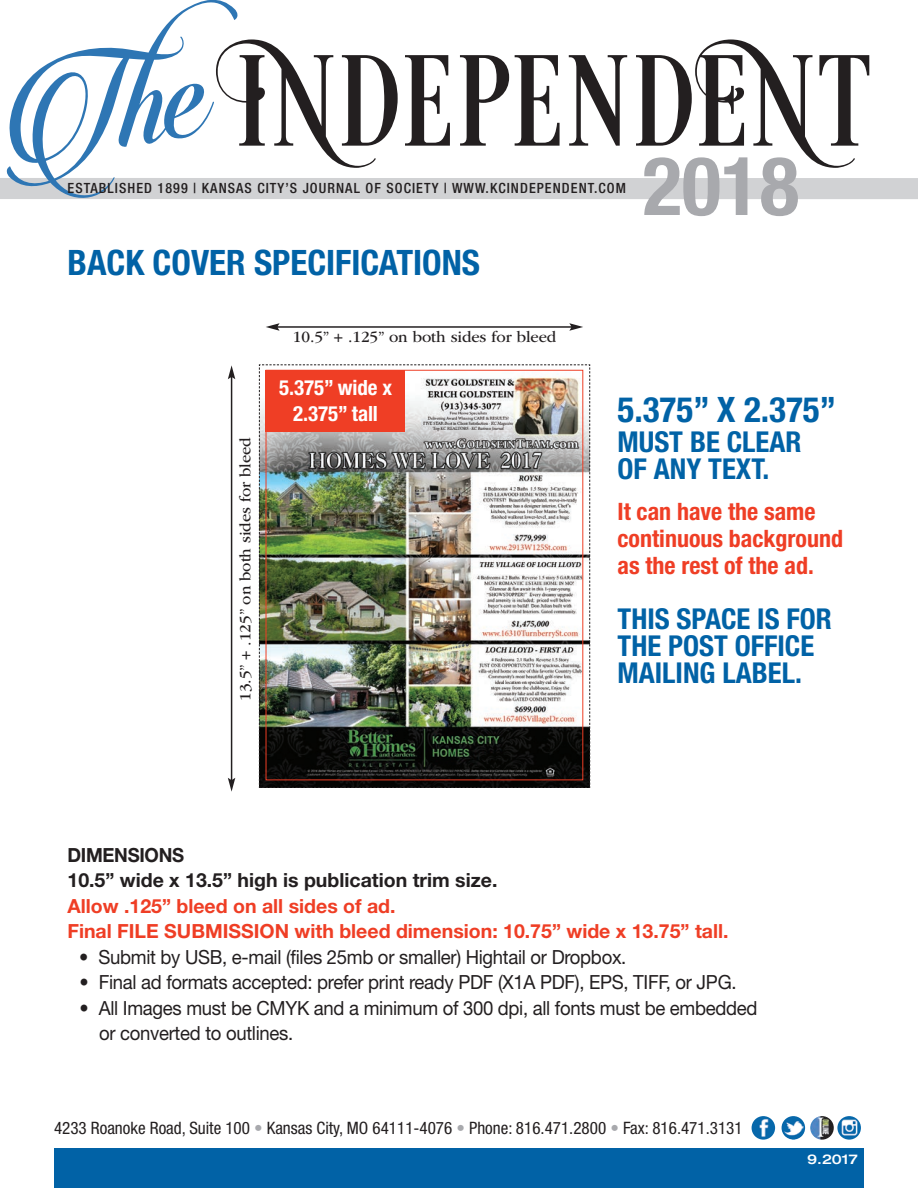
<style>
.page{position:relative;width:918px;height:1188px;background:#fff}
.page>*{position:absolute;margin:0;border:0;box-sizing:border-box;transform-origin:0 0}
.t1{font:700 condensed 81.3px "Helvetica Neue LT Std";color:#a8a9ad}
.t2{font:700 condensed 35.1px "Helvetica Neue LT Std";color:#0162a6}
.t3{font:700 condensed 28.8px/27px "Helvetica Neue LT Std";color:#0162a6}
.t4{font:700 condensed 24px/27px "Helvetica Neue LT Std";color:#ef3e25}
.t5{font:700 condensed 21px/26px "Helvetica Neue LT Std";letter-spacing:-.005em;color:#fff;text-align:center}
.t6{font:19.5px/25.5px "Helvetica Neue LT Std";letter-spacing:-.015em;color:#231f20;scale:.95 1}
.t7{font:700 19.5px/25.5px "Helvetica Neue LT Std";color:#ef3e25}
.t8{font:700 19.5px/25.5px "Helvetica Neue LT Std";color:#231f20;scale:.95 1}
.t9{font:condensed 17.1px "Helvetica Neue LT Std";color:#231f20}
.t10{font:16.2px "ITC Garamond Std";letter-spacing:-.005em;color:#231f20}
.t11{font:500 condensed 14.1px "Helvetica Neue LT Std";letter-spacing:.075em;color:#231f20}
.t12{font:500 expanded 13.5px "Helvetica Neue LT Std";color:#fff}
.s1{color:#a8a9ad}
</style>
<div class="page">
<img style="left:259px;top:364px;width:331px;height:424px">
<div style="left:0;top:178px;width:918px;height:21px;background:#d1d2d4"></div>
<svg style="left:239px;top:39px;width:630px;height:129px"></svg>
<svg style="left:6px;top:0;width:233px;height:198px"></svg>
<hr style="left:277px;top:326px;width:295px;height:2px;background:#231f20">
<svg style="left:266px;top:323px;width:14px;height:8px"></svg>
<svg style="left:569px;top:323px;width:14px;height:8px"></svg>
<div style="left:54px;top:1149px;width:810px;height:39px;background:#0162a6"></div>
<img style="left:752px;top:1116px;width:23px;height:24px">
<img style="left:782px;top:1116px;width:23px;height:24px">
<img style="left:810px;top:1116px;width:24px;height:24px;border-radius:12px">
<img style="left:837px;top:1116px;width:24px;height:24px">
<hr style="left:231px;top:377px;width:1px;height:403px;background:#231f20">
<svg style="left:228px;top:778px;width:7px;height:14px"></svg>
<svg style="left:228px;top:365px;width:7px;height:14px"></svg>
<div style="left:265px;top:370px;width:140px;height:62px;background:#ef3e25"></div>
<p class="t11" style="left:67px;top:183px;width:560px">ESTABLISHED 1899 | KANSAS CITY’S JOURNAL OF SOCIETY | WWW.KCINDEPENDENT.COM</p>
<h2 class="t2" style="left:68px;top:250px;width:414px">BACK COVER SPECIFICATIONS</h2>
<h1 class="t1" style="left:643px;top:157px;width:158px">2018</h1>
<p class="t10" style="left:293px;top:331px;width:265px">10.5” + .125” on both sides for bleed</p>
<p class="t10" style="left:239px;top:701px;width:265px;rotate:-90deg">13.5” + .125” on both sides for bleed</p>
<p class="t5" style="left:279px;top:377px;width:114px">5.375” wide x<br>2.375” tall</p>
<h2 class="t2" style="left:618px;top:397px;width:220px">5.375” X 2.375”</h2>
<h3 class="t3" style="left:618px;top:431px;width:185px">MUST BE CLEAR<br>OF ANY TEXT.</h3>
<p class="t4" style="left:618px;top:500px;width:227px">It can have the same continuous background as the rest of the ad.</p>
<h3 class="t3" style="left:618px;top:608px;width:216px">THIS SPACE IS FOR<br>THE POST OFFICE<br>MAILING LABEL.</h3>
<p class="t8" style="left:68px;top:844px;width:454px">DIMENSIONS<br>10.5” wide x 13.5” high is publication trim size.</p>
<p class="t7" style="left:68px;top:895px;width:663px">Allow .125” bleed on all sides of ad.<br>Final FILE SUBMISSION with bleed dimension: 10.75” wide x 13.75” tall.</p>
<p class="t6" style="left:79px;top:946px;width:578px">• Submit by USB, e-mail (files 25mb or smaller) Hightail or Dropbox.</p>
<p class="t6" style="left:80px;top:971px;width:693px">• Final ad formats accepted: prefer print ready PDF (X1A PDF), EPS, TIFF, or JPG.</p>
<p class="t6" style="left:99px;top:997px;width:695px;text-indent:-20px">• All Images must be CMYK and a minimum of 300 dpi, all fonts must be embedded or converted to outlines.</p>
<p class="t9" style="left:54px;top:1122px;width:690px">4233 Roanoke Road, Suite 100 <span class="s1">•</span> Kansas City, MO 64111-4076 <span class="s1">•</span> Phone: 816.471.2800 <span class="s1">•</span> Fax: 816.471.3131</p>
<p class="t12" style="left:807px;top:1154px;width:52px">9.2017</p>
</div>
